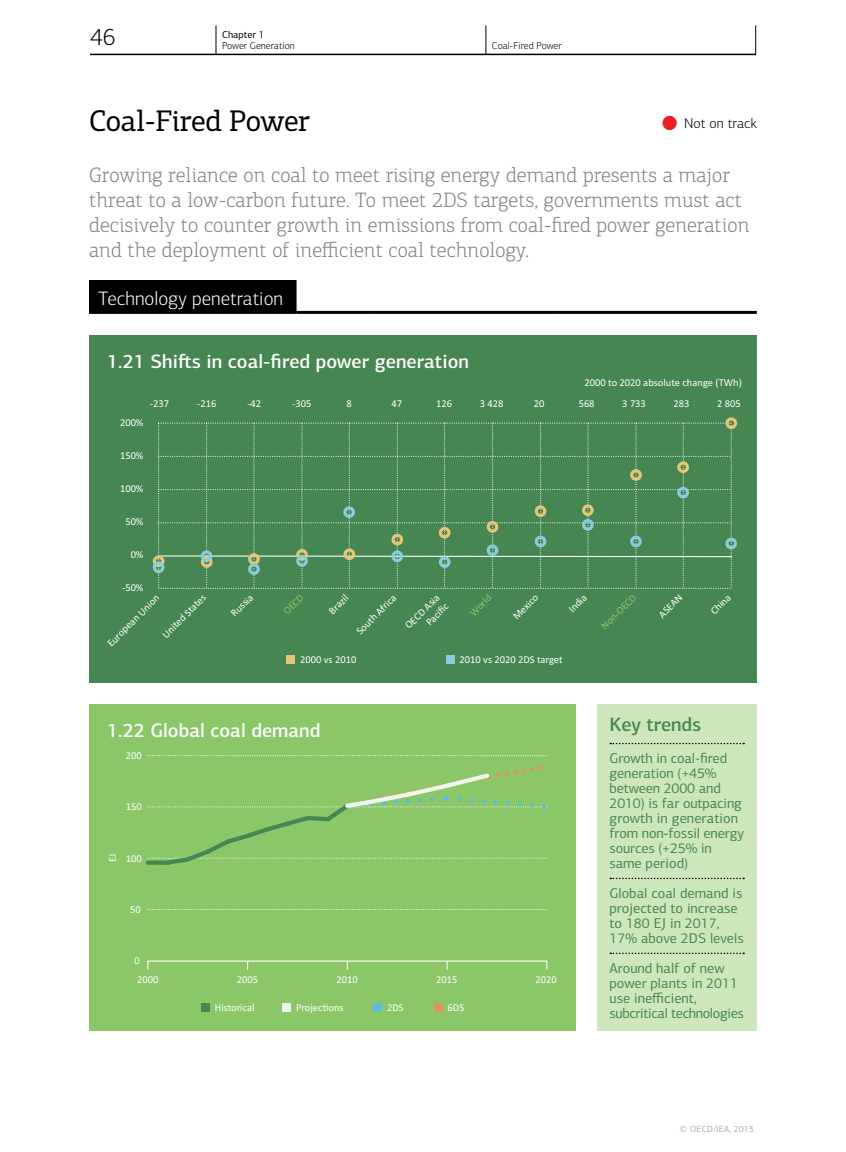
<style>
.page{position:relative;width:846px;height:1152px;background:#fff}
.page>*{position:absolute;margin:0;border:0;box-sizing:border-box;transform-origin:0 0}
.t1{font:30px "PF Centro Slab Pro";letter-spacing:-.01em;color:#000}
.t2{font:300 24px "PF Centro Sans Pro";color:#000}
.t3{font:300 21px/24.8px "PF Centro Slab Pro";letter-spacing:.005em;color:#808284}
.t4{font:500 19.5px "PF Centro Sans Pro";color:#fff}
.t5{font:300 19.5px "PF Centro Sans Pro";color:#fff}
.t6{font:500 19.5px "PF Centro Sans Pro";letter-spacing:-.005em;color:#468652}
.t7{font:14.25px/15px "PF Centro Sans Pro";letter-spacing:-.005em;color:#468652}
.t8{font:300 14.25px "PF Centro Sans Pro";letter-spacing:.005em;color:#000}
.t9{font:10.5px/12.6px "Calibri";color:#fff;text-align:right}
.t10{font:10.5px "Calibri";color:#8bc769}
.t11{font:300 10.2px "PF Centro Sans Pro";color:#000}
.t12{font:10.2px "PF Centro Sans Pro";color:#000}
.t13{font:9px "PF Centro Sans Pro";letter-spacing:.02em;color:#a7a9ab}
.s1{font-size:22.5px;color:#ed1c23}
</style>
<div class="page">
<hr style="left:90px;top:54px;width:666px;height:1px;background:#000">
<svg style="left:216px;top:25px;width:1px;height:29px"></svg>
<svg style="left:486px;top:25px;width:1px;height:29px"></svg>
<svg style="left:755px;top:25px;width:1px;height:29px"></svg>
<div style="left:89px;top:280px;width:208px;height:32px;background:#000"></div>
<svg style="left:297px;top:310px;width:460px;height:1px"></svg>
<hr style="left:89px;top:311px;width:208px;height:3px;background:#000">
<hr style="left:297px;top:311px;width:76px;height:3px;background:#000">
<hr style="left:373px;top:311px;width:180px;height:3px;background:#000">
<hr style="left:553px;top:311px;width:204px;height:3px;background:#000">
<div style="left:89px;top:335px;width:668px;height:348px;background:#468652"></div>
<div style="left:89px;top:704px;width:487px;height:327px;background:#8bc769"></div>
<div style="left:597px;top:704px;width:160px;height:327px;background:#cee6be"></div>
<svg style="left:610px;top:743px;width:134px;height:1px"></svg>
<svg style="left:610px;top:878px;width:134px;height:1px"></svg>
<svg style="left:610px;top:953px;width:134px;height:1px"></svg>
<svg style="left:157px;top:423px;width:575px;height:166px"></svg>
<div style="left:286px;top:656px;width:9px;height:8px;background:#e8c572"></div>
<div style="left:446px;top:656px;width:9px;height:8px;background:#88cce0"></div>
<div style="left:153px;top:555px;width:11px;height:12px;border:3px solid #e8c572;border-radius:50%"></div>
<div style="left:153px;top:562px;width:11px;height:11px;border:3px solid #88cce0;border-radius:50%"></div>
<svg style="left:199px;top:417px;width:539px;height:68px"></svg>
<svg style="left:199px;top:485px;width:538px;height:92px"></svg>
<svg style="left:148px;top:909px;width:399px;height:1px"></svg>
<svg style="left:148px;top:755px;width:399px;height:1px"></svg>
<hr style="left:147px;top:961px;width:400px;height:1px;background:#fff">
<svg style="left:145px;top:765px;width:402px;height:100px"></svg>
<div style="left:201px;top:1003px;width:8px;height:9px;background:#468652"></div>
<div style="left:373px;top:1003px;width:9px;height:9px;background:#5cbed8"></div>
<div style="left:434px;top:1003px;width:9px;height:9px;background:#df9263"></div>
<div style="left:283px;top:1003px;width:8px;height:9px;background:#eff7eb"></div>
<h2 class="t2" style="left:90px;top:23px;width:27px">46</h2>
<p class="t12" style="left:222px;top:28px;width:44px">Chapter 1</p>
<p class="t11" style="left:222px;top:40px;width:74px">Power Generation</p>
<p class="t11" style="left:492px;top:40px;width:71px">Coal-Fired Power</p>
<h1 class="t1" style="left:89px;top:102px;width:222px">Coal-Fired Power</h1>
<p class="t3" style="left:89px;top:163px;width:662px">Growing reliance on coal to meet rising energy demand presents a major threat to a low-carbon future. To meet 2DS targets, governments must act decisively to counter growth in emissions from coal-fired power generation and the deployment of inefficient coal technology.</p>
<h3 class="t5" style="left:98px;top:287px;width:186px">Technology penetration</h3>
<p class="t8" style="left:660px;top:115px;width:98px"><span class="s1">●</span> Not on track</p>
<h3 class="t4" style="left:107px;top:349px;width:363px">1.21 Shifts in coal-fired power generation</h3>
<p class="t9" style="left:585px;top:376px;width:159px">2000 to 2020 absolute change (TWh)</p>
<p class="t9" style="left:150px;top:398px;width:21px">-237</p>
<p class="t9" style="left:197px;top:398px;width:21px">-216</p>
<p class="t9" style="left:247px;top:398px;width:15px">-42</p>
<p class="t9" style="left:292px;top:398px;width:21px">-305</p>
<p class="t9" style="left:347px;top:398px;width:7px">8</p>
<p class="t9" style="left:391px;top:398px;width:12px">47</p>
<p class="t9" style="left:436px;top:398px;width:17px">126</p>
<p class="t9" style="left:480px;top:398px;width:25px">3 428</p>
<p class="t9" style="left:534px;top:398px;width:12px">20</p>
<p class="t9" style="left:579px;top:398px;width:17px">568</p>
<p class="t9" style="left:622px;top:398px;width:25px">3 733</p>
<p class="t9" style="left:674px;top:398px;width:17px">283</p>
<p class="t9" style="left:717px;top:398px;width:25px">2 805</p>
<p class="t9" style="left:120px;top:416px;width:25px">200%</p>
<p class="t9" style="left:120px;top:449px;width:25px">150%</p>
<p class="t9" style="left:120px;top:482px;width:25px">100%</p>
<p class="t9" style="left:125px;top:515px;width:20px">50%</p>
<p class="t9" style="left:131px;top:548px;width:14px">0%</p>
<p class="t9" style="left:122px;top:581px;width:23px">-50%</p>
<p class="t9" style="left:105px;top:640px;width:71px;rotate:-45deg">European Union</p>
<p class="t9" style="left:159px;top:632px;width:59px;rotate:-45deg">United States</p>
<p class="t9" style="left:228px;top:610px;width:28px;rotate:-45deg">Russia</p>
<p class="t10" style="left:280px;top:608px;width:26px;rotate:-45deg">OECD</p>
<p class="t9" style="left:326px;top:608px;width:25px;rotate:-45deg">Brazil</p>
<p class="t9" style="left:354px;top:628px;width:53px;rotate:-45deg">South Africa</p>
<p class="t9" style="left:402px;top:623px;width:46px;rotate:-45deg">OECD Asia<br>Pacifi c</p>
<p class="t10" style="left:467px;top:610px;width:28px;rotate:-45deg">World</p>
<p class="t9" style="left:510px;top:613px;width:32px;rotate:-45deg">Mexico</p>
<p class="t9" style="left:566px;top:606px;width:23px;rotate:-45deg">India</p>
<p class="t10" style="left:598px;top:623px;width:47px;rotate:-45deg">Non-OECD</p>
<p class="t9" style="left:656px;top:612px;width:30px;rotate:-45deg">ASEAN</p>
<p class="t9" style="left:708px;top:608px;width:26px;rotate:-45deg">China</p>
<p class="t9" style="left:300px;top:654px;width:58px">2000 vs 2010</p>
<p class="t9" style="left:460px;top:654px;width:104px">2010 vs 2020 2DS target</p>
<h3 class="t4" style="left:107px;top:718px;width:215px">1.22 Global coal demand</h3>
<h3 class="t6" style="left:610px;top:713px;width:93px">Key trends</h3>
<p class="t7" style="left:610px;top:751px;width:136px">Growth in coal-fired generation (+45% between 2000 and<br>2010) is far outpacing growth in generation from non-fossil energy sources (+25% in same period)</p>
<p class="t7" style="left:610px;top:886px;width:136px">Global coal demand is projected to increase to 180 EJ in 2017,<br>17% above 2DS levels</p>
<p class="t7" style="left:610px;top:961px;width:136px">Around half of new power plants in 2011 use inefficient, subcritical technologies</p>
<p class="t9" style="left:126px;top:749px;width:17px">200</p>
<p class="t9" style="left:126px;top:800px;width:17px">150</p>
<p class="t9" style="left:105px;top:862px;width:10px;rotate:-90deg">EJ</p>
<p class="t9" style="left:126px;top:851px;width:17px">100</p>
<p class="t9" style="left:130px;top:903px;width:12px">50</p>
<p class="t9" style="left:135px;top:954px;width:7px">0</p>
<p class="t9" style="left:137px;top:972px;width:23px">2000</p>
<p class="t9" style="left:237px;top:972px;width:23px">2005</p>
<p class="t9" style="left:336px;top:972px;width:23px">2010</p>
<p class="t9" style="left:436px;top:972px;width:23px">2015</p>
<p class="t9" style="left:536px;top:972px;width:23px">2020</p>
<p class="t9" style="left:215px;top:1001px;width:41px">Historical</p>
<p class="t9" style="left:296px;top:1001px;width:49px">Projec ons</p>
<p class="t9" style="left:387px;top:1001px;width:18px">2DS</p>
<p class="t9" style="left:448px;top:1001px;width:18px">6DS</p>
<p class="t13" style="left:680px;top:1123px;width:77px">© OECD/IEA, 2013.</p>
</div>
